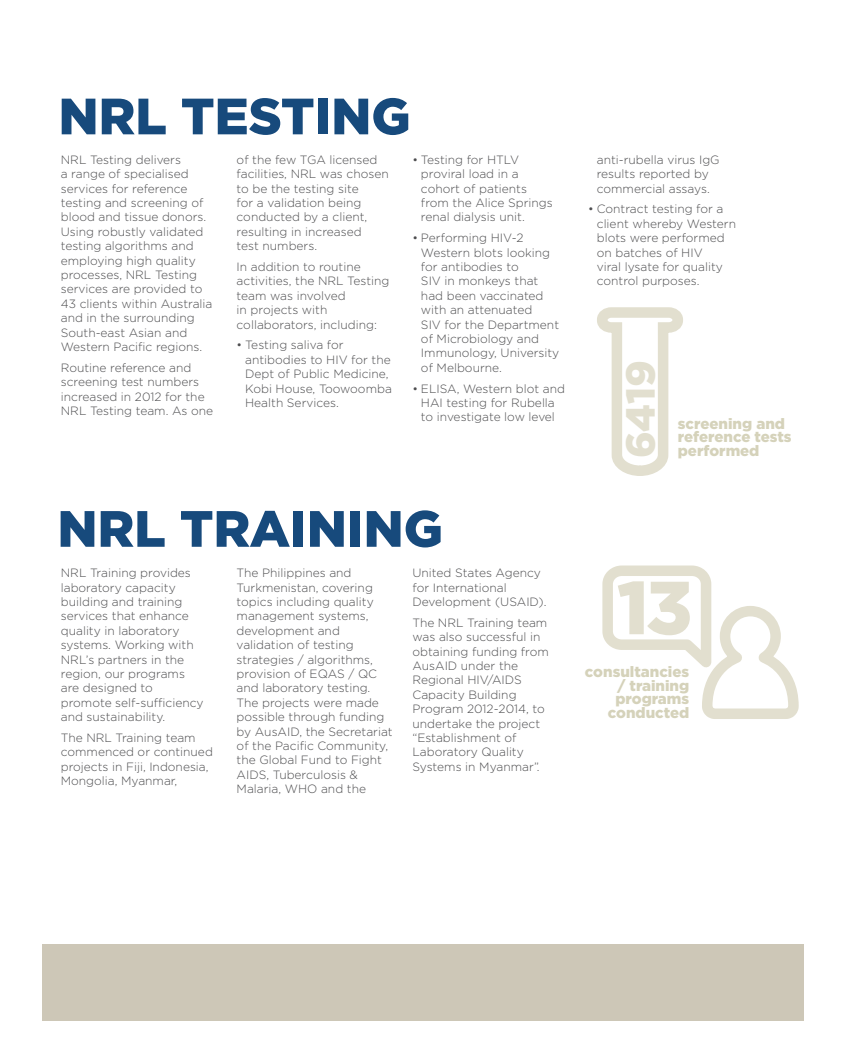
<style>
.page{position:relative;width:847px;height:1063px;background:#fff}
.page>*{position:absolute;margin:0;border:0;box-sizing:border-box;transform-origin:0 0}
.t1{font:900 75px "Gotham";color:#e2dfcf}
.t2{font:900 51px "Gotham";color:#174a7c}
.t3{font:900 40.5px "Gotham";color:#e2dfcf}
.t4{font:900 15px/13.5px "Gotham";color:#d5d2ba}
.t5{font:300 12px/14.4px "Gotham";color:#4d4d4f}
</style>
<div class="page">
<div style="left:43px;top:944px;width:761px;height:76px;background:#cdc7b7"></div>
<svg style="left:602px;top:565px;width:197px;height:154px"></svg>
<svg style="left:597px;top:307px;width:86px;height:169px"></svg>
<h2 class="t2" style="left:58px;top:81px;width:36px">NRL</h2>
<h2 class="t2" style="left:181px;top:81px;width:32px">TESTIN</h2>
<h2 class="t2" style="left:371px;top:81px;width:41px">G</h2>
<p class="t5" style="left:61px;top:152px;width:153px">NRL Testing delivers<br>a range of specialised services for reference testing and screening of blood and tissue donors.<br>Using robustly validated testing algorithms and employing high quality processes, NRL Testing services are provided to<br>43 clients within Australia and in the surrounding<br>South-east Asian and<br>Western Pacific regions.</p>
<p class="t5" style="left:61px;top:360px;width:154px">Routine reference and screening test numbers increased in 2012 for the<br>NRL Testing team. As one</p>
<p class="t5" style="left:236px;top:152px;width:153px">of the few TGA licensed facilities, NRL was chosen to be the testing site<br>for a validation being conducted by a client, resulting in increased<br>test numbers.</p>
<p class="t5" style="left:236px;top:259px;width:154px">In addition to routine activities, the NRL Testing team was involved<br>in projects with collaborators, including:</p>
<p class="t5" style="left:245px;top:338px;width:148px;text-indent:-9px">• Testing saliva for antibodies to HIV for the<br>Dept of Public Medicine,<br>Kobi House, Toowoomba<br>Health Services.</p>
<p class="t5" style="left:421px;top:152px;width:133px;text-indent:-9px">• Testing for HTLV proviral load in a cohort of patients from the Alice Springs renal dialysis unit.</p>
<p class="t5" style="left:421px;top:230px;width:140px;text-indent:-9px">• Performing HIV-2<br>Western blots looking for antibodies to<br>SIV in monkeys that had been vaccinated with an attenuated<br>SIV for the Department of Microbiology and<br>Immunology, University of Melbourne.</p>
<p class="t5" style="left:412px;top:381px;width:154px;text-align:center">• ELISA, Western blot and<br>HAI testing for Rubella<br>to investigate low level</p>
<h2 class="t2" style="left:57px;top:494px;width:36px">NRL</h2>
<h2 class="t2" style="left:180px;top:494px;width:33px">TRAININ</h2>
<h2 class="t2" style="left:403px;top:494px;width:41px">G</h2>
<p class="t5" style="left:61px;top:565px;width:144px">NRL Training provides laboratory capacity building and training services that enhance quality in laboratory systems. Working with<br>NRL’s partners in the region, our programs are designed to promote self-sufficiency and sustainability.</p>
<p class="t5" style="left:61px;top:730px;width:153px">The NRL Training team commenced or continued projects in Fiji, Indonesia,<br>Mongolia, Myanmar,</p>
<p class="t5" style="left:236px;top:565px;width:157px">The Philippines and<br>Turkmenistan, covering topics including quality management systems, development and validation of testing strategies / algorithms, provision of EQAS / QC and laboratory testing.<br>The projects were made possible through funding by AusAID, the Secretariat of the Pacific Community, the Global Fund to Fight<br>AIDS, Tuberculosis &amp;<br>Malaria, WHO and the</p>
<p class="t5" style="left:412px;top:565px;width:135px">United States Agency for International<br>Development (USAID).</p>
<p class="t5" style="left:412px;top:615px;width:138px">The NRL Training team was also successful in obtaining funding from<br>AusAID under the<br>Regional HIV/AIDS<br>Capacity Building<br>Program 2012-2014, to undertake the project “Establishment of<br>Laboratory Quality<br>Systems in Myanmar”.</p>
<p class="t5" style="left:596px;top:152px;width:124px">anti-rubella virus IgG results reported by commercial assays.</p>
<p class="t5" style="left:596px;top:202px;width:141px;text-indent:-9px">• Contract testing for a client whereby Western blots were performed on batches of HIV<br>viral lysate for quality control purposes.</p>
<h3 class="t3" style="left:612px;top:458px;width:99px;rotate:-90deg">6419</h3>
<p class="t4" style="left:677px;top:416px;width:115px">screening and reference tests</p>
<p class="t4" style="left:677px;top:443px;width:83px">performed</p>
<h1 class="t1" style="left:617px;top:556px;width:77px">13</h1>
<p class="t4" style="left:584px;top:665px;width:106px;text-align:right">consultancies / training programs conducted</p>
</div>
